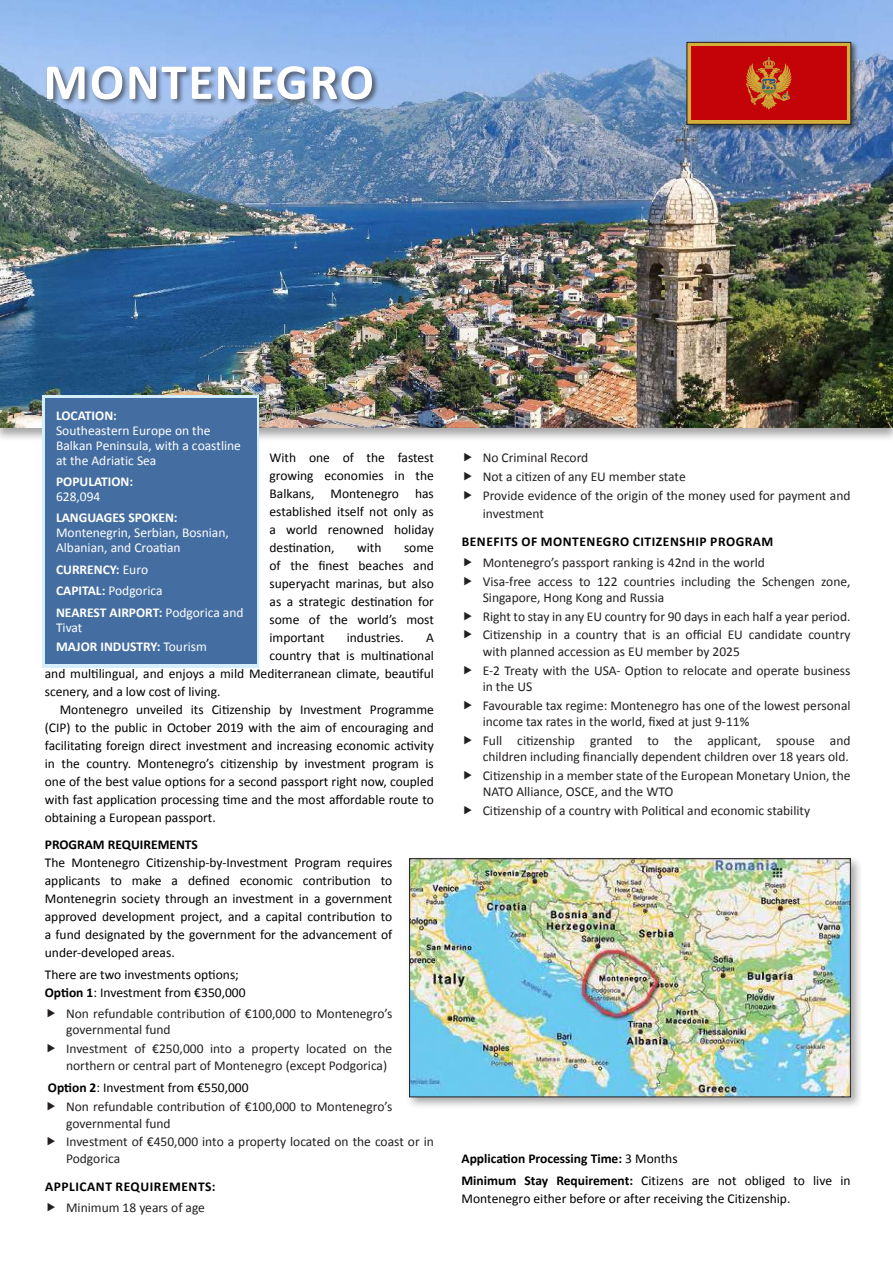
<style>
.page{position:relative;width:893px;height:1263px;background:#fff}
.page>*{position:absolute;margin:0;border:0;box-sizing:border-box;transform-origin:0 0}
.t1{font:700 51px "Calibri";letter-spacing:.03em;color:#fff}
.t2{font:13.5px/18.6px "Calibri";color:#231f20}
.t3{font:13.5px/18px "Calibri";color:#000;text-align:justify}
.t4{font:13.5px/15px "Calibri";color:#fff}
.t5{font:700 13.5px/21.5px "Calibri";color:#fff}
.t6{font:700 13.5px/22.2px "Calibri";color:#000}
.t7{font:700 13.5px "Calibri";letter-spacing:.04em;color:#000}
.s1{font-weight:400}
.s2{font-weight:700}
.s3{font-weight:700;color:#000}
.s4{color:#000}
</style>
<div class="page">
<div style="left:0;top:0;width:893px;height:442px;background:#231f20;opacity:.4"></div>
<img style="left:0;top:0;width:893px;height:427px">
<div style="left:406px;top:855px;width:457px;height:255px;background:#231f20;opacity:.4"></div>
<img style="left:411px;top:860px;width:437px;height:235px">
<div style="left:409px;top:858px;width:441px;height:239px;border:1px solid #231f20"></div>
<div style="left:685px;top:40px;width:173px;height:92px;background:#231f20;opacity:.6"></div>
<div style="left:687px;top:42px;width:164px;height:82px;background:#d3ae3b"></div>
<div style="left:691px;top:46px;width:156px;height:74px;background:#c40308"></div>
<svg style="left:746px;top:57px;width:46px;height:53px"></svg>
<div style="left:687px;top:42px;width:164px;height:82px;border:1px solid #231f20"></div>
<div style="left:46px;top:65px;width:333px;height:42px;background:#231f20;opacity:.6"></div>
<div style="left:42px;top:395px;width:217px;height:273px;background:#d4effb"></div>
<div style="left:45px;top:398px;width:212px;height:266px;background:#446ea1"></div>
<h1 class="t1" style="left:44px;top:49px;width:332px">MONTENEGRO</h1>
<p class="t5" style="left:56px;top:404px;width:62px">LOCATION:</p>
<p class="t4" style="left:56px;top:423px;width:186px">Southeastern Europe on the<br>Balkan Peninsula, with a coastline at the Adriatic Sea</p>
<p class="t5" style="left:56px;top:471px;width:79px">POPULATION:</p>
<p class="t4" style="left:56px;top:489px;width:46px">628,094</p>
<p class="t5" style="left:56px;top:507px;width:123px">LANGUAGES SPOKEN:</p>
<p class="t4" style="left:56px;top:525px;width:174px">Montenegrin, Serbian, Bosnian,<br>Albanian, and Croatian</p>
<p class="t5" style="left:56px;top:559px;width:189px">CURRENCY: <span class="s1">Euro<br></span>CAPITAL: <span class="s1">Podgorica<br></span>NEAREST AIRPORT: <span class="s1">Podgorica and</span></p>
<p class="t5" style="left:56px;top:617px;width:152px;line-height:20px"><span class="s1">Tivat<br></span>MAJOR INDUSTRY: <span class="s1">Tourism</span></p>
<p class="t3" style="left:270px;top:449px;width:166px">With one of the fastest growing economies in the Balkans, Montenegro has established itself not only as a world renowned holiday destination,</p>
<p class="t3" style="left:357px;top:539px;width:26px">with</p>
<p class="t3" style="left:270px;top:539px;width:166px;text-indent:134px">some of the finest beaches and superyacht marinas, but also as a strategic destination for some of the world’s most important</p>
<p class="t3" style="left:347px;top:629px;width:59px">industries.</p>
<p class="t3" style="left:426px;top:629px;width:9px">A</p>
<p class="t3" style="left:270px;top:647px;width:166px">country that is multinational</p>
<p class="t3" style="left:45px;top:665px;width:391px">and multilingual, and enjoys a mild Mediterranean climate, beautiful</p>
<p class="t3" style="left:45px;top:683px;width:177px">scenery, and a low cost of living.</p>
<p class="t3" style="left:60px;top:701px;width:376px">Montenegro unveiled its Citizenship by Investment Programme</p>
<p class="t3" style="left:45px;top:719px;width:391px">(CIP) to the public in October 2019 with the aim of encouraging and</p>
<p class="t3" style="left:45px;top:737px;width:391px">facilitating foreign direct investment and increasing economic activity</p>
<p class="t3" style="left:45px;top:755px;width:391px">in the country. Montenegro’s citizenship by investment program is</p>
<p class="t3" style="left:45px;top:773px;width:391px">one of the best value options for a second passport right now, coupled</p>
<p class="t3" style="left:45px;top:791px;width:391px">with fast application processing time and the most affordable route to</p>
<p class="t3" style="left:45px;top:809px;width:172px">obtaining a European passport.</p>
<p class="t6" style="left:45px;top:833px;width:155px">PROGRAM REQUIREMENTS</p>
<p class="t3" style="left:45px;top:853px;width:349px">The Montenegro Citizenship-by-Investment Program requires applicants to make a defined economic contribution to Montenegrin society through an investment in a government approved development project, and a capital contribution to a fund designated by the government for the advancement of under-developed areas.</p>
<p class="t3" style="left:45px;top:966px;width:202px">There are two investments options;<br><span class="s2">Option 1</span>: Investment from €350,000</p>
<p class="t2" style="left:66px;top:1005px;width:328px;line-height:16.5px">Non refundable contribution of €100,000 to Montenegro’s governmental fund</p>
<p class="t2" style="left:66px;top:1040px;width:328px;line-height:16.5px">Investment of €250,000 into a property located on the northern or central part of Montenegro (except Podgorica)</p>
<p class="t2" style="left:66px;top:1079px;width:328px;text-indent:-18px"><span class="s3">Option 2</span><span class="s4">: Investment from €550,000<br></span>Non refundable contribution of €100,000 to Montenegro’s</p>
<p class="t2" style="left:66px;top:1114px;width:369px">governmental fund<br>Investment of €450,000 into a property located on the coast or in</p>
<p class="t2" style="left:66px;top:1149px;width:56px">Podgorica</p>
<p class="t7" style="left:45px;top:1178px;width:172px">APPLICANT REQUIREMENTS:</p>
<p class="t2" style="left:66px;top:1198px;width:140px">Minimum 18 years of age</p>
<p class="t2" style="left:483px;top:449px;width:369px">No Criminal Record<br>Not a citizen of any EU member state<br>Provide evidence of the origin of the money used for payment and investment</p>
<p class="t7" style="left:462px;top:533px;width:313px">BENEFITS OF MONTENEGRO CITIZENSHIP PROGRAM</p>
<p class="t2" style="left:483px;top:553px;width:369px">Montenegro’s passport ranking is 42nd in the world<br>Visa-free access to 122 countries including the Schengen zone,</p>
<p class="t2" style="left:483px;top:588px;width:369px">Singapore, Hong Kong and Russia<br>Right to stay in any EU country for 90 days in each half a year period.<br>Citizenship in a country that is an official EU candidate country</p>
<p class="t2" style="left:483px;top:642px;width:369px">with planned accession as EU member by 2025<br>E-2 Treaty with the USA- Option to relocate and operate business</p>
<p class="t2" style="left:483px;top:677px;width:369px">in the US<br>Favourable tax regime: Montenegro has one of the lowest personal</p>
<p class="t2" style="left:483px;top:712px;width:369px">income tax rates in the world, fixed at just 9-11%<br>Full citizenship granted to the applicant, spouse and</p>
<p class="t2" style="left:483px;top:747px;width:369px">children including financially dependent children over 18 years old.<br>Citizenship in a member state of the European Monetary Union, the</p>
<p class="t2" style="left:483px;top:783px;width:329px">NATO Alliance, OSCE, and the WTO<br>Citizenship of a country with Political and economic stability</p>
<p class="t6" style="left:461px;top:1147px;width:391px">Application Processing Time: <span class="s1">3 Months<br></span>Minimum Stay Requirement: <span class="s1">Citizens are not obliged to live in</span></p>
<p class="t3" style="left:461px;top:1189px;width:330px">Montenegro either before or after receiving the Citizenship.</p>
</div>
